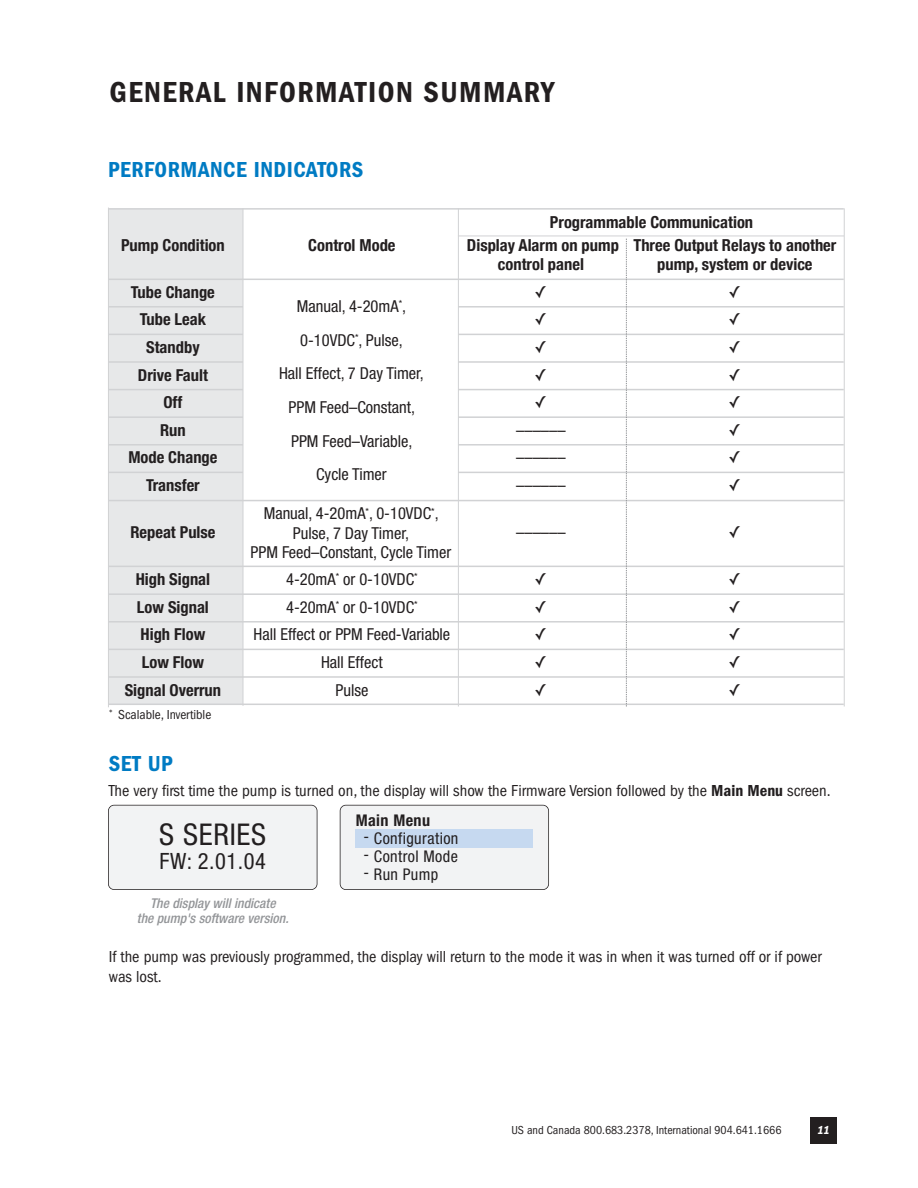
<style>
.page{position:relative;width:918px;height:1188px;background:#fff}
.page>*{position:absolute;margin:0;border:0;box-sizing:border-box;transform-origin:0 0}
.t1{font:600 condensed 30px "Franklin Gothic";letter-spacing:.05em;color:#231f20}
.t2{font:condensed 30px "Helvetica Neue";letter-spacing:.025em;color:#231f20}
.t3{font:600 condensed 22.5px "Franklin Gothic";letter-spacing:.025em;color:#007bc3}
.t4{font:condensed 22.5px "Helvetica Neue";color:#231f20}
.t5{font:condensed 16.5px/33.6px "Helvetica Neue";color:#231f20;text-align:center}
.t6{font:condensed 16.5px/19.5px "Franklin Gothic";color:#231f20}
.t7{font:700 condensed 16.5px/19.5px "Helvetica Neue";color:#231f20}
.t8{font:700 condensed 16.5px "Helvetica Neue";color:#231f20}
.t9{font:16.5px "Lucida Grande";color:#231f20}
.t10{font:condensed 16.2px "Helvetica Neue";letter-spacing:.025em;color:#231f20}
.t11{font:700 condensed 16.2px "Helvetica Neue";letter-spacing:.025em;color:#231f20}
.t12{font:italic 500 condensed 13.5px/15px "Helvetica Neue";letter-spacing:.005em;color:#939598;text-align:center}
.t13{font:condensed 13.5px "Franklin Gothic";color:#231f20}
.t14{font:condensed 12px "Franklin Gothic";color:#231f20}
.t15{font:italic 600 condensed 12px "Franklin Gothic";color:#fff}
.s1{font-weight:600}
</style>
<div class="page">
<div style="left:810px;top:1117px;width:27px;height:27px;background:#231f20"></div>
<div style="left:340px;top:805px;width:209px;height:85px;background:#f2f3f4;border-radius:6px"></div>
<div style="left:340px;top:805px;width:209px;height:85px;border:2px solid #231f20;border-radius:6px"></div>
<div style="left:356px;top:830px;width:177px;height:18px;background:#c6d9f0"></div>
<div style="left:108px;top:805px;width:209px;height:85px;background:#f2f3f4;border-radius:6px"></div>
<div style="left:108px;top:805px;width:209px;height:85px;border:2px solid #231f20;border-radius:6px"></div>
<div style="left:108px;top:209px;width:135px;height:496px;background:#e7e8e9"></div>
<hr style="left:109px;top:208px;width:735px;height:2px;background:#d1d2d4">
<hr style="left:109px;top:279px;width:735px;height:1px;background:#d1d2d4">
<hr style="left:109px;top:306px;width:735px;height:2px;background:#d1d2d4">
<hr style="left:109px;top:334px;width:735px;height:1px;background:#d1d2d4">
<hr style="left:109px;top:361px;width:735px;height:2px;background:#d1d2d4">
<hr style="left:109px;top:389px;width:735px;height:1px;background:#d1d2d4">
<hr style="left:109px;top:416px;width:735px;height:2px;background:#d1d2d4">
<hr style="left:109px;top:444px;width:735px;height:2px;background:#d1d2d4">
<hr style="left:109px;top:472px;width:735px;height:1px;background:#d1d2d4">
<hr style="left:109px;top:500px;width:735px;height:1px;background:#d1d2d4">
<hr style="left:109px;top:566px;width:735px;height:1px;background:#d1d2d4">
<hr style="left:109px;top:593px;width:735px;height:2px;background:#d1d2d4">
<hr style="left:109px;top:621px;width:735px;height:2px;background:#d1d2d4">
<hr style="left:109px;top:649px;width:735px;height:1px;background:#d1d2d4">
<hr style="left:109px;top:676px;width:735px;height:2px;background:#d1d2d4">
<hr style="left:109px;top:704px;width:735px;height:1px;background:#d1d2d4">
<div style="left:243px;top:292px;width:215px;height:205px;background:#fff"></div>
<hr style="left:458px;top:236px;width:386px;height:1px;background:#d1d2d4">
<hr style="left:108px;top:208px;width:1px;height:499px;background:#d1d2d4">
<hr style="left:243px;top:208px;width:1px;height:498px;background:#d1d2d4">
<hr style="left:844px;top:208px;width:1px;height:499px;background:#d1d2d4">
<svg style="left:626px;top:239px;width:1px;height:468px"></svg>
<hr style="left:458px;top:208px;width:1px;height:499px;background:#d1d2d4">
<h1 class="t1" style="left:110px;top:82px;width:447px">GENERAL INFORMATION SUMMARY</h1>
<h2 class="t3" style="left:108px;top:162px;width:257px">PERFORMANCE INDICATORS</h2>
<p class="t7" style="left:550px;top:212px;width:205px">Programmable Communication</p>
<p class="t7" style="left:121px;top:235px;width:105px">Pump Condition</p>
<p class="t7" style="left:308px;top:235px;width:89px">Control Mode</p>
<p class="t7" style="left:498px;top:235px;width:340px;text-indent:-31px">Display Alarm on pump Three Output Relays to another control panel</p>
<p class="t7" style="left:657px;top:254px;width:157px">pump, system or device</p>
<p class="t8" style="left:131px;top:286px;width:85px">Tube Change</p>
<p class="t9" style="left:535px;top:282px;width:14px">✓</p>
<p class="t9" style="left:729px;top:282px;width:14px">✓</p>
<p class="t8" style="left:140px;top:314px;width:68px">Tube Leak</p>
<p class="t9" style="left:535px;top:309px;width:14px">✓</p>
<p class="t9" style="left:729px;top:309px;width:14px">✓</p>
<p class="t8" style="left:146px;top:341px;width:55px">Standby</p>
<p class="t9" style="left:535px;top:337px;width:14px">✓</p>
<p class="t9" style="left:729px;top:337px;width:14px">✓</p>
<p class="t8" style="left:138px;top:369px;width:72px">Drive Fault</p>
<p class="t9" style="left:535px;top:365px;width:14px">✓</p>
<p class="t9" style="left:729px;top:365px;width:14px">✓</p>
<p class="t8" style="left:163px;top:396px;width:20px">Off</p>
<p class="t9" style="left:535px;top:392px;width:14px">✓</p>
<p class="t9" style="left:729px;top:392px;width:14px">✓</p>
<p class="t8" style="left:160px;top:424px;width:27px">Run</p>
<p class="t5" style="left:516px;top:415px;width:51px">––––––</p>
<p class="t9" style="left:729px;top:420px;width:14px">✓</p>
<p class="t8" style="left:128px;top:452px;width:91px">Mode Change</p>
<p class="t5" style="left:516px;top:442px;width:51px">––––––</p>
<p class="t9" style="left:729px;top:447px;width:14px">✓</p>
<p class="t8" style="left:146px;top:479px;width:55px">Transfer</p>
<p class="t5" style="left:516px;top:470px;width:51px">––––––</p>
<p class="t9" style="left:729px;top:475px;width:14px">✓</p>
<p class="t8" style="left:130px;top:526px;width:87px">Repeat Pulse</p>
<p class="t5" style="left:516px;top:517px;width:51px">––––––</p>
<p class="t9" style="left:729px;top:522px;width:14px">✓</p>
<p class="t8" style="left:136px;top:573px;width:76px">High Signal</p>
<p class="t5" style="left:286px;top:564px;width:133px">4-20mA<sup>*</sup> or 0-10VDC<sup>*</sup></p>
<p class="t9" style="left:535px;top:569px;width:14px">✓</p>
<p class="t9" style="left:729px;top:569px;width:14px">✓</p>
<p class="t8" style="left:137px;top:601px;width:73px">Low Signal</p>
<p class="t5" style="left:286px;top:592px;width:133px">4-20mA<sup>*</sup> or 0-10VDC<sup>*</sup></p>
<p class="t9" style="left:535px;top:597px;width:14px">✓</p>
<p class="t9" style="left:729px;top:597px;width:14px">✓</p>
<p class="t8" style="left:141px;top:629px;width:66px">High Flow</p>
<p class="t5" style="left:254px;top:619px;width:198px">Hall Effect or PPM Feed-Variable</p>
<p class="t9" style="left:535px;top:624px;width:14px">✓</p>
<p class="t9" style="left:729px;top:624px;width:14px">✓</p>
<p class="t8" style="left:142px;top:656px;width:64px">Low Flow</p>
<p class="t5" style="left:321px;top:647px;width:63px">Hall Effect</p>
<p class="t9" style="left:535px;top:652px;width:14px">✓</p>
<p class="t9" style="left:729px;top:652px;width:14px">✓</p>
<p class="t8" style="left:125px;top:684px;width:98px">Signal Overrun</p>
<p class="t5" style="left:335px;top:674px;width:34px">Pulse</p>
<p class="t9" style="left:535px;top:680px;width:14px">✓</p>
<p class="t9" style="left:729px;top:680px;width:14px">✓</p>
<p class="t13" style="left:109px;top:710px;width:104px"><sup>*</sup> Scalable, Invertible</p>
<p class="t5" style="left:279px;top:291px;width:146px">Manual, 4-20mA<sup>*</sup>,<br>0-10VDC<sup>*</sup>, Pulse,<br>Hall Effect, 7 Day Timer,<br>PPM Feed–Constant,<br>PPM Feed–Variable,<br>Cycle Timer</p>
<p class="t5" style="left:251px;top:505px;width:202px;line-height:19.5px">Manual, 4-20mA<sup>*</sup>, 0-10VDC<sup>*</sup>,<br>Pulse, 7 Day Timer,<br>PPM Feed–Constant, Cycle Timer</p>
<h2 class="t3" style="left:109px;top:756px;width:66px">SET UP</h2>
<p class="t6" style="left:109px;top:782px;width:724px">The very first time the pump is turned on, the display will show the Firmware Version followed by the <span class="s1">Main Menu</span> screen.</p>
<h1 class="t2" style="left:159px;top:823px;width:108px">S SERIES</h1>
<h2 class="t4" style="left:159px;top:853px;width:108px">FW: 2.01.04</h2>
<p class="t12" style="left:137px;top:897px;width:153px">The display will indicate<br>the pump's software version.</p>
<p class="t11" style="left:356px;top:814px;width:76px">Main Menu</p>
<p class="t10" style="left:364px;top:832px;width:96px">- Configuration</p>
<p class="t10" style="left:364px;top:851px;width:96px">- Control Mode</p>
<p class="t10" style="left:364px;top:869px;width:76px">- Run Pump</p>
<p class="t6" style="left:109px;top:949px;width:714px">If the pump was previously programmed, the display will return to the mode it was in when it was turned off or if power was lost.</p>
<p class="t14" style="left:511px;top:1126px;width:272px">US and Canada 800.683.2378, International 904.641.1666</p>
<p class="t15" style="left:817px;top:1125px;width:14px">11</p>
</div>
